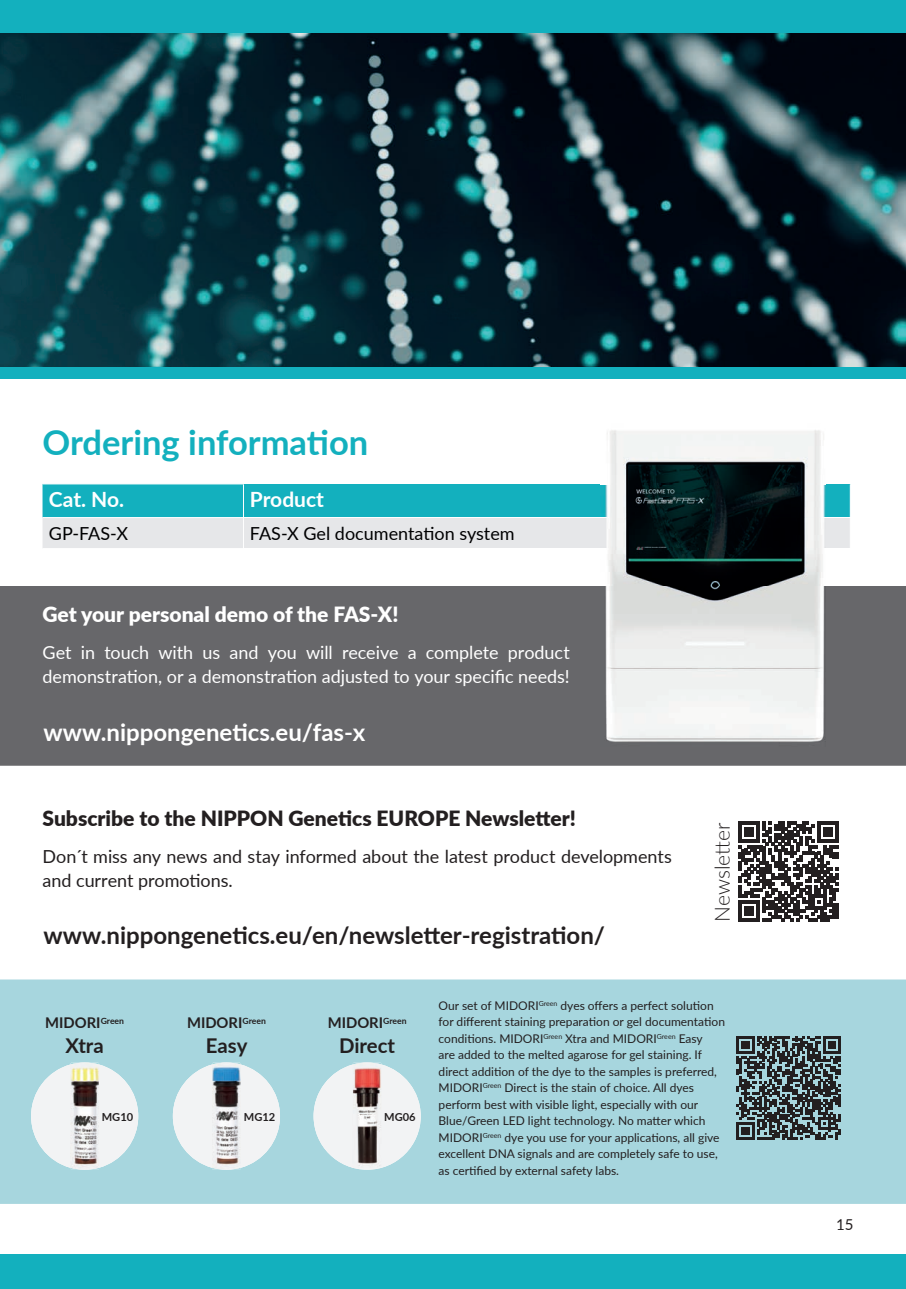
<style>
.page{position:relative;width:906px;height:1289px;background:#fff}
.page>*{position:absolute;margin:0;border:0;box-sizing:border-box;transform-origin:0 0}
.t1{font:700 34.5px "Lato";color:#13b0be}
.t2{font:700 24px "Lato";color:#231f20}
.t3{font:700 24px "Lato";color:#fff}
.t4{font:900 21px "Lato";color:#231f20}
.t5{font:900 21px "Lato";color:#fff}
.t6{font:700 21px "Lato";color:#fff}
.t7{font:300 21px "Lato";color:#231f20}
.t8{font:700 20.4px "Lato";color:#231f20}
.t9{font:18px/24px "Lato";color:#fff}
.t10{font:18px/24px "Lato";color:#231f20}
.t11{font:18px "Lato";color:#000001}
.t12{font:15px "Lato";color:#231f20}
.t13{font:700 14.85px "Lato";color:#231f20}
.t14{font:12px/16.5px "Lato";color:#231f20}
.t15{font:700 11.1px "Lato";color:#231f20}
</style>
<div class="page">
<div style="left:0;top:0;width:906px;height:34px;background:#13b0be"></div>
<div style="left:0;top:1254px;width:906px;height:34px;background:#13b0be"></div>
<div style="left:0;top:979px;width:906px;height:224px;background:#a7d6de"></div>
<div style="left:0;top:366px;width:906px;height:12px;background:#13b0be"></div>
<svg style="left:43px;top:484px;width:807px;height:64px;background:#78cad2"></svg>
<hr style="left:243px;top:484px;width:1px;height:33px;background:#fff">
<hr style="left:43px;top:517px;width:200px;height:1px;background:#fff">
<hr style="left:243px;top:517px;width:607px;height:1px;background:#fff">
<hr style="left:243px;top:518px;width:1px;height:30px;background:#fff">
<div style="left:0;top:586px;width:906px;height:179px;background:#67676a"></div>
<img style="left:600px;top:430px;width:225px;height:317px">
<img style="left:600px;top:483px;width:225px;height:1px">
<img style="left:600px;top:517px;width:225px;height:1px">
<img style="left:600px;top:548px;width:225px;height:1px">
<div style="left:31px;top:1062px;width:107px;height:107px;background:#f2f3f4;border-radius:50%"></div>
<img style="left:70px;top:1062px;width:29px;height:107px">
<div style="left:173px;top:1062px;width:107px;height:107px;background:#f2f3f4;border-radius:50%"></div>
<img style="left:212px;top:1062px;width:29px;height:107px">
<div style="left:313px;top:1062px;width:108px;height:107px;background:#f2f3f4;border-radius:50%"></div>
<img style="left:353px;top:1062px;width:28px;height:104px">
<svg style="left:736px;top:1035px;width:104px;height:104px;background:#556468"></svg>
<svg style="left:738px;top:821px;width:100px;height:100px"></svg>
<img style="left:0;top:33px;width:906px;height:333px">
<h1 class="t1" style="left:43px;top:417px;width:327px">Ordering information</h1>
<h3 class="t6" style="left:49px;top:484px;width:77px">Cat. No.</h3>
<h3 class="t6" style="left:250px;top:484px;width:76px">Product</h3>
<h3 class="t11" style="left:49px;top:521px;width:81px">GP-FAS-X</h3>
<h3 class="t11" style="left:250px;top:521px;width:266px">FAS-X Gel documentation system</h3>
<h3 class="t5" style="left:43px;top:599px;width:357px">Get your personal demo of the FAS-X!</h3>
<h3 class="t9" style="left:43px;top:640px;width:529px">Get in touch with us and you will receive a complete product demonstration, or a demonstration adjusted to your specific needs!</h3>
<h2 class="t3" style="left:44px;top:714px;width:323px">www.nippongenetics.eu/fas-x</h2>
<h3 class="t4" style="left:43px;top:802px;width:535px">Subscribe to the NIPPON Genetics EUROPE Newsletter!</h3>
<h3 class="t10" style="left:43px;top:843px;width:631px">Don´t miss any news and stay informed about the latest product developments and current promotions.</h3>
<h2 class="t2" style="left:44px;top:917px;width:563px">www.nippongenetics.eu/en/newsletter-registration/</h2>
<h3 class="t7" style="left:707px;top:921px;width:101px;rotate:-90deg">Newsletter</h3>
<p class="t13" style="left:45px;top:1012px;width:80px">MIDORI<sup>Green</sup></p>
<h3 class="t8" style="left:66px;top:1030px;width:40px">Xtra</h3>
<p class="t15" style="left:102px;top:1108px;width:33px">MG10</p>
<p class="t13" style="left:187px;top:1012px;width:80px">MIDORI<sup>Green</sup></p>
<h3 class="t8" style="left:206px;top:1030px;width:43px">Easy</h3>
<p class="t15" style="left:244px;top:1108px;width:33px">MG12</p>
<p class="t13" style="left:328px;top:1012px;width:80px">MIDORI<sup>Green</sup></p>
<h3 class="t8" style="left:339px;top:1030px;width:57px">Direct</h3>
<p class="t15" style="left:384px;top:1108px;width:33px">MG06</p>
<p class="t14" style="left:438px;top:996px;width:288px">Our set of MIDORI<sup>Green</sup> dyes offers a perfect solution for different staining preparation or gel documentation conditions. MIDORI<sup>Green</sup> Xtra and MIDORI<sup>Green</sup> Easy<br>are added to the melted agarose for gel staining. If direct addition of the dye to the samples is preferred, MIDORI<sup>Green</sup> Direct is the stain of choice. All dyes perform best with visible light, especially with our Blue/Green LED light technology. No matter which MIDORI<sup>Green</sup> dye you use for your applications, all give excellent DNA signals and are completely safe to use, as certified by external safety labs.</p>
<p class="t12" style="left:836px;top:1213px;width:19px">15</p>
</div>
